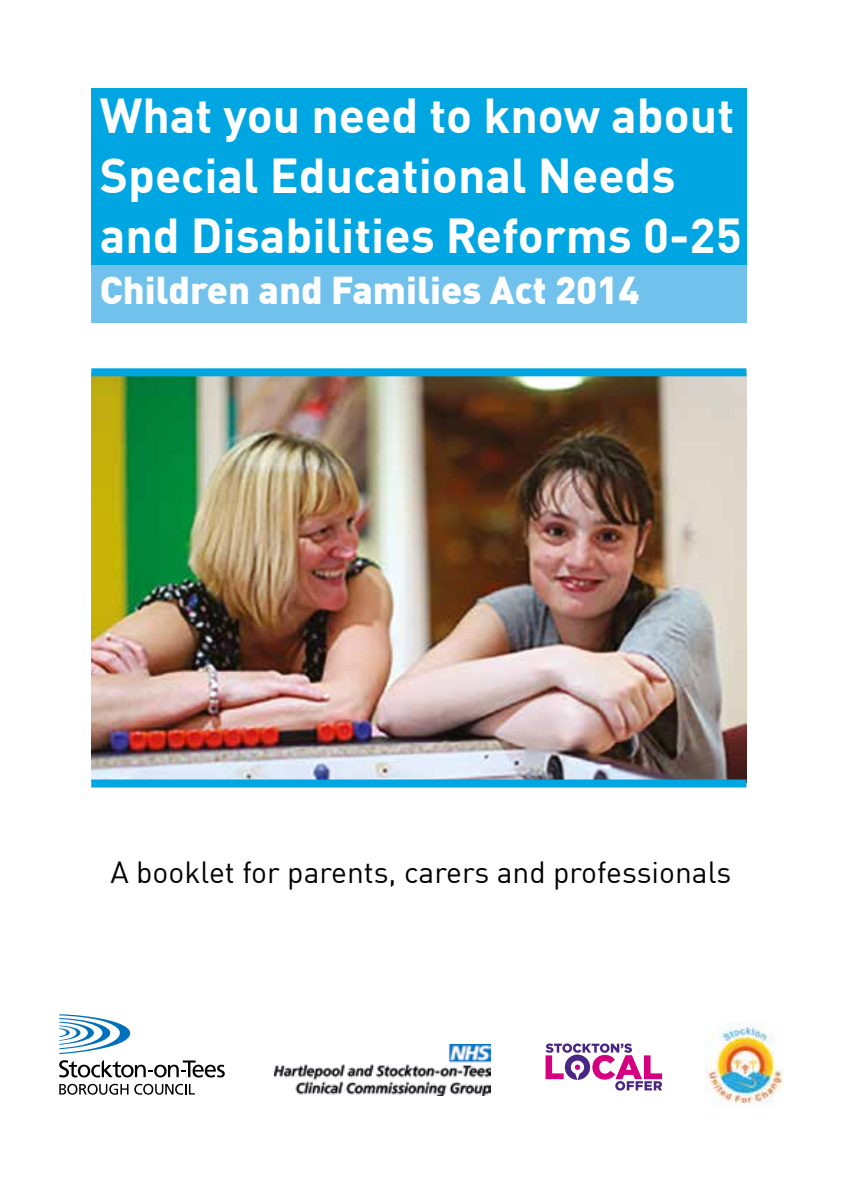
<style>
.page{position:relative;width:842px;height:1191px;background:#fff}
.page>*{position:absolute;margin:0;border:0;box-sizing:border-box;transform-origin:0 0}
.t1{font:700 48px/60px "DIN Offc";color:#fff}
.t2{font:900 38px "DIN Offc";color:#fff}
.t3{font:30px "DIN Offc";color:#000}
</style>
<div class="page">
<img style="left:91px;top:376px;width:655px;height:403px">
<div style="left:91px;top:264px;width:655px;height:58px;background:#71c1ed"></div>
<svg style="left:59px;top:1083px;width:69px;height:11px"></svg>
<svg style="left:134px;top:1083px;width:61px;height:11px"></svg>
<svg style="left:59px;top:1014px;width:166px;height:63px"></svg>
<svg style="left:545px;top:1043px;width:117px;height:47px"></svg>
<img style="left:705px;top:1023px;width:79px;height:82px">
<img style="left:274px;top:1044px;width:216px;height:51px">
<div style="left:91px;top:88px;width:655px;height:177px;background:#00a6e2"></div>
<div style="left:91px;top:779px;width:655px;height:8px;background:#00a6e2"></div>
<div style="left:91px;top:368px;width:655px;height:8px;background:#00a6e2"></div>
<p class="t1" style="left:100px;top:84px;width:643px">What you need to know about<br>Special Educational Needs and Disabilities Reforms 0-25</p>
<p class="t2" style="left:100px;top:265px;width:541px">Children and Families Act 2014</p>
<p class="t3" style="left:110px;top:854px;width:622px">A booklet for parents, carers and professionals</p>
</div>
